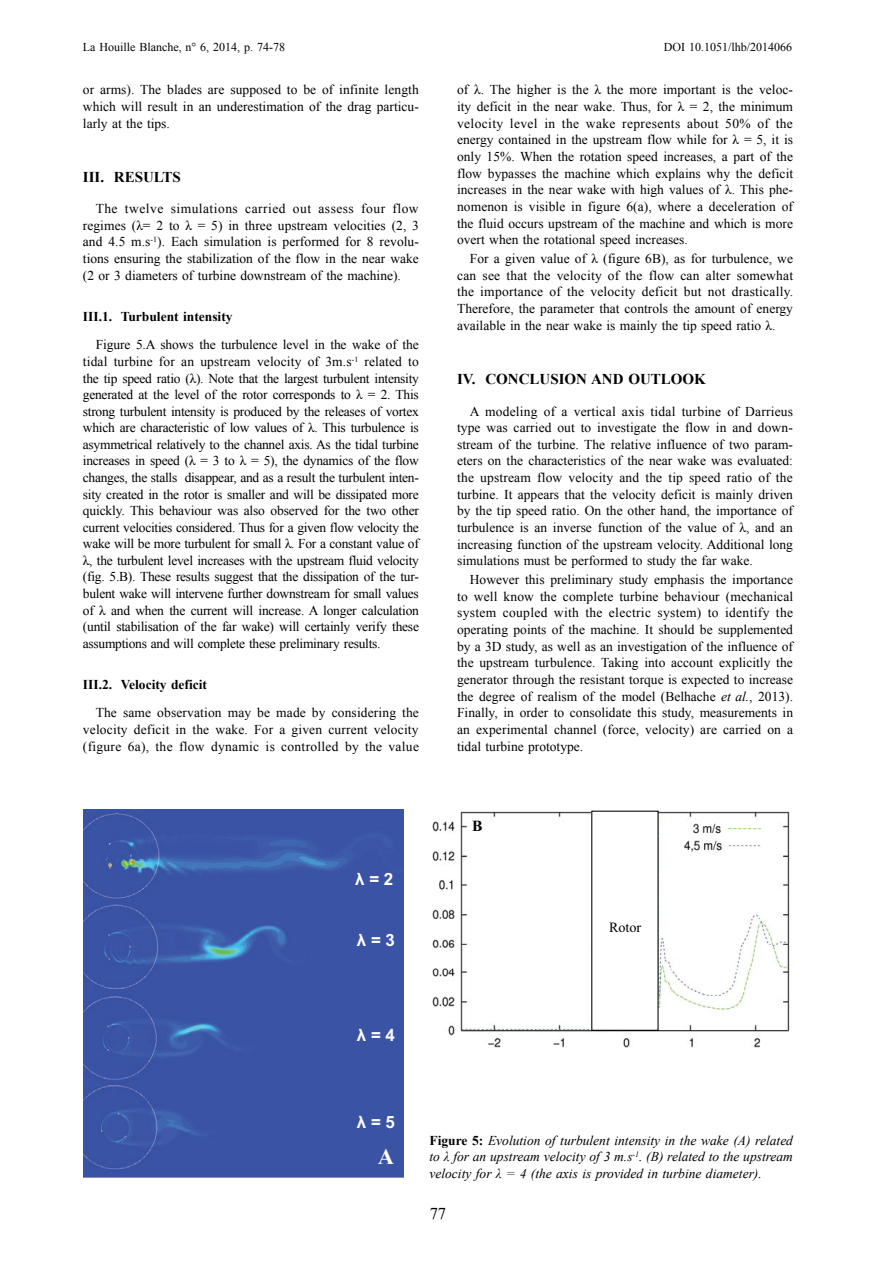
<style>
.page{position:relative;width:893px;height:1263px;background:#fff}
.page>*{position:absolute;margin:0;border:0;box-sizing:border-box;transform-origin:0 0}
.t1{font:700 22.65px "Times New Roman";color:#fff}
.t2{font:700 16.95px "Arial";color:#fff}
.t3{font:16.5px "Times New Roman";color:#000}
.t4{font:700 15.45px "Times New Roman";color:#000}
.titre5{font:700 15px "Times New Roman";color:#000}
.t5{font:14.1px "Times New Roman";color:#000}
.para1{font:13.5px/16.6px "Times New Roman";color:#000;text-align:justify}
.titrefig1{font:italic 13.5px/16.5px "Times New Roman";color:#000;text-align:justify}
.titre6{font:700 13.5px "Times New Roman";color:#000}
.t6{font:12px "Times New Roman";color:#000}
.s1{font-style:italic}
.s2{font-weight:700;font-style:normal}
</style>
<div class="page">
<img style="left:432px;top:810px;width:358px;height:237px">
<img style="left:84px;top:810px;width:320px;height:368px">
<img style="left:689px;top:820px;width:77px;height:18px">
<img style="left:680px;top:838px;width:88px;height:18px">
<div style="left:592px;top:811px;width:66px;height:219px;background:#fff"></div>
<p class="t6" style="left:83px;top:39px;width:204px">La Houille Blanche, n° 6, 2014, p. 74-78</p>
<p class="t6" style="left:664px;top:39px;width:130px">DOI 10.1051/lhb/2014066</p>
<p class="para1" style="left:83px;top:81px;width:337px">or arms). The blades are supposed to be of infinite length which will result in an underestimation of the drag particu‑ larly at the tips.</p>
<p class="para1" style="left:457px;top:81px;width:338px">of λ. The higher is the λ the more important is the veloc‑ ity deficit in the near wake. Thus, for λ = 2, the minimum velocity level in the wake represents about 50% of the energy contained in the upstream flow while for λ = 5, it is only 15%. When the rotation speed increases, a part of the flow bypasses the machine which explains why the deficit increases in the near wake with high values of λ. This phe‑ nomenon is visible in figure 6(a), where a deceleration of the fluid occurs upstream of the machine and which is more overt when the rotational speed increases.</p>
<p class="para1" style="left:457px;top:250px;width:338px;text-indent:13px">For a given value of λ (figure 6B), as for turbulence, we can see that the velocity of the flow can alter somewhat the importance of the velocity deficit but not drastically.<br>Therefore, the parameter that controls the amount of energy available in the near wake is mainly the tip speed ratio λ.</p>
<p class="titre5" style="left:83px;top:166px;width:99px">III. RESULTS</p>
<p class="para1" style="left:83px;top:200px;width:338px;text-indent:13px">The twelve simulations carried out assess four flow regimes (λ= 2 to λ = 5) in three upstream velocities (2, 3 and 4.5 m.s<sup>‑1</sup>). Each simulation is performed for 8 revolu‑ tions ensuring the stabilization of the flow in the near wake (2 or 3 diameters of turbine downstream of the machine).</p>
<p class="titre6" style="left:83px;top:307px;width:151px">III.1. Turbulent intensity</p>
<p class="para1" style="left:83px;top:336px;width:338px;text-indent:13px">Figure 5.A shows the turbulence level in the wake of the tidal turbine for an upstream velocity of 3m.s<sup>‑1</sup> related to the tip speed ratio (λ). Note that the largest turbulent intensity generated at the level of the rotor corresponds to λ = 2. This strong turbulent intensity is produced by the releases of vortex which are characteristic of low values of λ. This turbulence is asymmetrical relatively to the channel axis. As the tidal turbine increases in speed (λ = 3 to λ = 5), the dynamics of the flow changes, the stalls disappear, and as a result the turbulent inten‑ sity created in the rotor is smaller and will be dissipated more quickly. This behaviour was also observed for the two other current velocities considered. Thus for a given flow velocity the wake will be more turbulent for small λ. For a constant value of λ, the turbulent level increases with the upstream fluid velocity (fig. 5.B). These results suggest that the dissipation of the tur‑ bulent wake will intervene further downstream for small values of λ and when the current will increase. A longer calculation (until stabilisation of the far wake) will certainly verify these assumptions and will complete these preliminary results.</p>
<p class="titre6" style="left:83px;top:675px;width:126px">III.2. Velocity deficit</p>
<p class="para1" style="left:83px;top:704px;width:338px;text-indent:13px">The same observation may be made by considering the velocity deficit in the wake. For a given current velocity (figure 6a), the flow dynamic is controlled by the value</p>
<p class="titre5" style="left:457px;top:368px;width:250px">IV. CONCLUSION AND OUTLOOK</p>
<p class="para1" style="left:457px;top:402px;width:338px;text-indent:13px">A modeling of a vertical axis tidal turbine of Darrieus type was carried out to investigate the flow in and down‑ stream of the turbine. The relative influence of two param‑ eters on the characteristics of the near wake was evaluated: the upstream flow velocity and the tip speed ratio of the turbine. It appears that the velocity deficit is mainly driven by the tip speed ratio. On the other hand, the importance of turbulence is an inverse function of the value of λ, and an increasing function of the upstream velocity. Additional long simulations must be performed to study the far wake.</p>
<p class="para1" style="left:457px;top:571px;width:338px;text-indent:13px">However this preliminary study emphasis the importance to well know the complete turbine behaviour (mechanical system coupled with the electric system) to identify the operating points of the machine. It should be supplemented by a 3D study, as well as an investigation of the influence of the upstream turbulence. Taking into account explicitly the generator through the resistant torque is expected to increase the degree of realism of the model (Belhache <span class="s1">et al.</span>, 2013).<br>Finally, in order to consolidate this study, measurements in an experimental channel (force, velocity) are carried on a tidal turbine prototype.</p>
<p class="t2" style="left:355px;top:868px;width:40px">λ = 2</p>
<p class="t2" style="left:357px;top:928px;width:40px">λ = 3</p>
<p class="t2" style="left:357px;top:1024px;width:40px">λ = 4</p>
<p class="t2" style="left:357px;top:1111px;width:40px">λ = 5</p>
<p class="t1" style="left:378px;top:1140px;width:18px">A</p>
<p class="t4" style="left:472px;top:815px;width:12px">B</p>
<p class="t5" style="left:609px;top:918px;width:34px">Rotor</p>
<p class="titrefig1" style="left:429px;top:1132px;width:365px"><span class="s2">Figure 5:</span> Evolution of turbulent intensity in the wake (A) related to λ for an upstream velocity of 3 m.s<sup>-1</sup>. (B) related to the upstream velocity for λ = 4 (the axis is provided in turbine diameter).</p>
<p class="t3" style="left:430px;top:1202px;width:18px">77</p>
</div>
